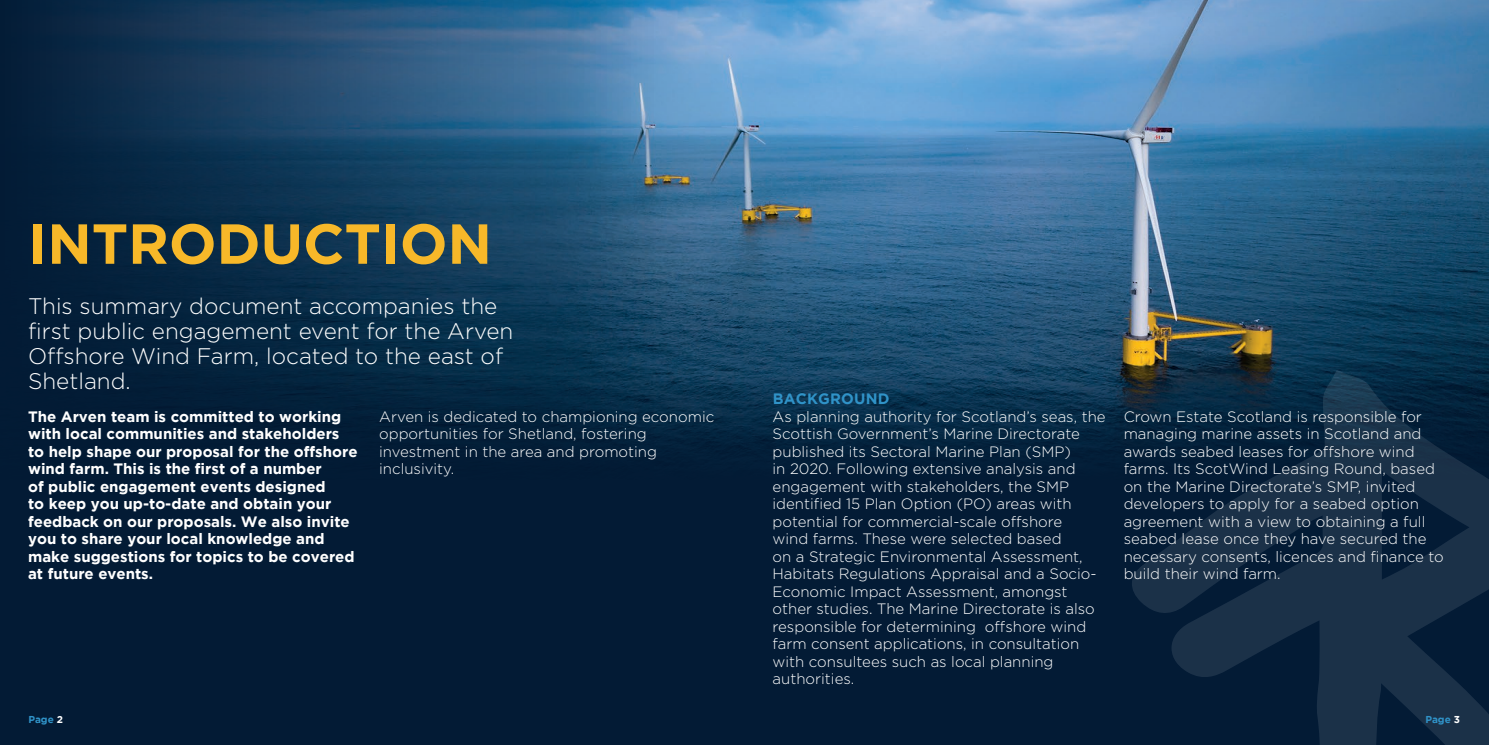
<style>
.page{position:relative;width:1489px;height:745px;background:#fff}
.page>*{position:absolute;margin:0;border:0;box-sizing:border-box;transform-origin:0 0}
.t1{font:700 56.25px "Gotham";color:#f7b829}
.t2{font:300 22.5px/25px "Gotham";color:#fff}
.t3{font:300 15px/17.5px "Gotham";color:#fff}
.t4{font:700 15px/17.5px "Gotham";color:#fff}
.t5{font:700 15px "Gotham";letter-spacing:.015em;color:#3093c8}
.t6{font:700 10px "Gotham";color:#3093c8}
.s1{color:#fff}
</style>
<div class="page">
<div style="left:0;top:0;width:1488px;height:744px;background:#031b35"></div>
<img style="left:52px;top:0;width:1436px;height:452px">
<svg style="left:1131px;top:370px;width:357px;height:374px"></svg>
<h1 class="t1" style="left:28px;top:211px;width:465px">INTRODUCTION</h1>
<h2 class="t2" style="left:28px;top:293px;width:487px">This summary document accompanies the first public engagement event for the Arven Offshore Wind Farm, located to the east of Shetland.</h2>
<p class="t4" style="left:28px;top:407px;width:331px">The Arven team is committed to working with local communities and stakeholders to help shape our proposal for the offshore wind farm. This is the first of a number<br>of public engagement events designed<br>to keep you up-to-date and obtain your feedback on our proposals. We also invite you to share your local knowledge and make suggestions for topics to be covered at future events.</p>
<p class="t3" style="left:379px;top:407px;width:336px">Arven is dedicated to championing economic opportunities for Shetland, fostering investment in the area and promoting inclusivity.</p>
<p class="t5" style="left:772px;top:390px;width:118px">BACKGROUND</p>
<p class="t3" style="left:772px;top:407px;width:334px">As planning authority for Scotland’s seas, the Scottish Government’s Marine Directorate published its Sectoral Marine Plan (SMP)<br>in 2020. Following extensive analysis and engagement with stakeholders, the SMP identified 15 Plan Option (PO) areas with potential for commercial-scale offshore<br>wind farms. These were selected based<br>on a Strategic Environmental Assessment, Habitats Regulations Appraisal and a Socio-Economic Impact Assessment, amongst other studies. The Marine Directorate is also responsible for determining offshore wind farm consent applications, in consultation with consultees such as local planning authorities.</p>
<p class="t3" style="left:1123px;top:407px;width:321px">Crown Estate Scotland is responsible for managing marine assets in Scotland and awards seabed leases for offshore wind farms. Its ScotWind Leasing Round, based on the Marine Directorate’s SMP, invited developers to apply for a seabed option agreement with a view to obtaining a full seabed lease once they have secured the necessary consents, licences and finance to build their wind farm.</p>
<p class="t6" style="left:28px;top:713px;width:36px">Page <span class="s1">2</span></p>
<p class="t6" style="left:1425px;top:713px;width:36px">Page <span class="s1">3</span></p>
</div>
